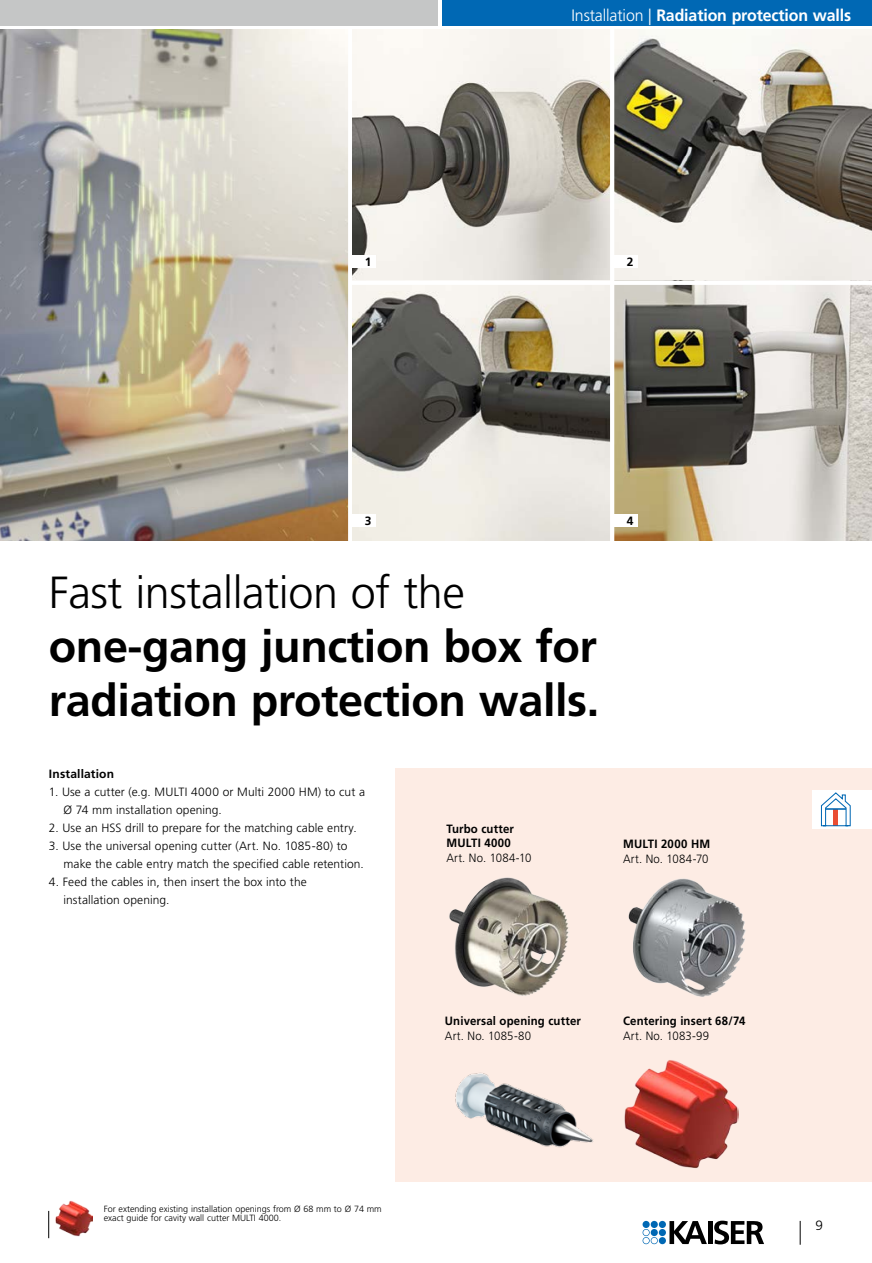
<style>
.page{position:relative;width:872px;height:1263px;background:#fff}
.page>*{position:absolute;margin:0;border:0;box-sizing:border-box;transform-origin:0 0}
.t1{font:700 45px/54px "Frutiger LT Std";letter-spacing:-.01em;color:#000}
.t2{font:300 45px "Frutiger LT Std";letter-spacing:-.01em;color:#000}
.t3{font:700 16.5px "Frutiger LT Std";letter-spacing:-.01em;color:#fff;scale:.96 1}
.t4{font:300 13.5px "Frutiger LT Std";color:#000}
.t5{font:300 12px/18px "Frutiger LT Std";letter-spacing:.005em;color:#000}
.t6{font:700 12px/13.5px "Frutiger LT Std";letter-spacing:.015em;color:#000;scale:.95 1}
.t7{font:300 12px "Frutiger LT Std";letter-spacing:.025em;color:#000;scale:.95 1}
.t8{font:700 12px "Frutiger LT Std";letter-spacing:.015em;color:#000}
.t9{font:300 12px "Frutiger LT Std";letter-spacing:.005em;color:#000;scale:.95 1}
.t10{font:300 9px/9.8px "Frutiger LT Std";color:#000}
.s1{font-weight:300}
</style>
<div class="page">
<svg style="left:799px;top:1221px;width:1px;height:24px"></svg>
<div style="left:659px;top:1229px;width:7px;height:7px;background:#0068b4;border-radius:50%"></div>
<div style="left:650px;top:1221px;width:8px;height:7px;background:#0068b4;border-radius:50%"></div>
<div style="left:659px;top:1221px;width:7px;height:7px;background:#0068b4;border-radius:50%"></div>
<div style="left:642px;top:1221px;width:7px;height:7px;background:#0068b4;border-radius:50%"></div>
<div style="left:659px;top:1237px;width:7px;height:7px;background:#0068b4;border-radius:50%"></div>
<svg style="left:642px;top:1229px;width:16px;height:15px"></svg>
<hr style="left:708px;top:1221px;width:4px;height:23px;background:#000">
<svg style="left:714px;top:1221px;width:50px;height:23px"></svg>
<svg style="left:669px;top:1221px;width:38px;height:23px"></svg>
<div style="left:442px;top:0;width:430px;height:26px;background:#0068b4"></div>
<div style="left:0;top:0;width:438px;height:26px;background:#c5c6c6"></div>
<div style="left:395px;top:769px;width:477px;height:413px;background:#fdece4"></div>
<img style="left:0;top:30px;width:348px;height:510px">
<img style="left:624px;top:1060px;width:114px;height:108px">
<img style="left:449px;top:877px;width:120px;height:119px">
<img style="left:455px;top:1072px;width:139px;height:76px">
<div style="left:812px;top:790px;width:60px;height:38px;background:#fff"></div>
<svg style="left:821px;top:792px;width:29px;height:34px"></svg>
<img style="left:352px;top:30px;width:520px;height:251px">
<img style="left:614px;top:285px;width:258px;height:255px">
<img style="left:352px;top:285px;width:258px;height:255px">
<hr style="left:610px;top:27px;width:4px;height:523px;background:#fff">
<div style="left:350px;top:255px;width:26px;height:13px;background:#fff"></div>
<div style="left:612px;top:255px;width:25px;height:13px;background:#fff"></div>
<div style="left:350px;top:514px;width:26px;height:13px;background:#fff"></div>
<div style="left:612px;top:514px;width:25px;height:13px;background:#fff"></div>
<img style="left:628px;top:878px;width:118px;height:119px">
<img style="left:55px;top:1200px;width:37px;height:37px">
<svg style="left:48px;top:1211px;width:1px;height:27px"></svg>
<h2 class="t3" style="left:571px;top:5px;width:293px"><span class="s1">Installation |</span> Radiation protection walls</h2>
<p class="t8" style="left:365px;top:254px;width:8px">1</p>
<p class="t8" style="left:627px;top:254px;width:8px">2</p>
<p class="t8" style="left:365px;top:514px;width:8px">3</p>
<p class="t8" style="left:627px;top:514px;width:8px">4</p>
<h1 class="t2" style="left:49px;top:567px;width:417px">Fast installation of the</h1>
<h1 class="t1" style="left:49px;top:619px;width:552px">one-gang junction box for radiation protection walls.</h1>
<p class="t8" style="left:49px;top:766px;width:67px">Installation</p>
<p class="t5" style="left:64px;top:783px;width:303px;text-indent:-15px">1. Use a cutter (e.g. MULTI 4000 or Multi 2000 HM) to cut a<br>Ø 74 mm installation opening.</p>
<p class="t5" style="left:49px;top:819px;width:309px">2. Use an HSS drill to prepare for the matching cable entry.</p>
<p class="t5" style="left:64px;top:837px;width:302px;text-indent:-15px">3. Use the universal opening cutter (Art. No. 1085-80) to make the cable entry match the specified cable retention.</p>
<p class="t5" style="left:64px;top:873px;width:245px;text-indent:-15px">4. Feed the cables in, then insert the box into the installation opening.</p>
<p class="t6" style="left:446px;top:822px;width:73px">Turbo cutter<br>MULTI 4000</p>
<p class="t7" style="left:446px;top:851px;width:91px">Art. No. 1084-10</p>
<p class="t6" style="left:623px;top:837px;width:93px">MULTI 2000 HM</p>
<p class="t7" style="left:623px;top:852px;width:91px">Art. No. 1084-70</p>
<p class="t6" style="left:445px;top:1014px;width:145px">Universal opening cutter</p>
<p class="t7" style="left:445px;top:1029px;width:92px">Art. No. 1085-80</p>
<p class="t6" style="left:623px;top:1014px;width:130px">Centering insert 68/74</p>
<p class="t9" style="left:623px;top:1029px;width:92px">Art. No. 1083-99</p>
<p class="t10" style="left:104px;top:1204px;width:279px">For extending existing installation openings from Ø 68 mm to Ø 74 mm exact guide for cavity wall cutter MULTI 4000.</p>
<p class="t4" style="left:815px;top:1218px;width:9px">9</p>
</div>
